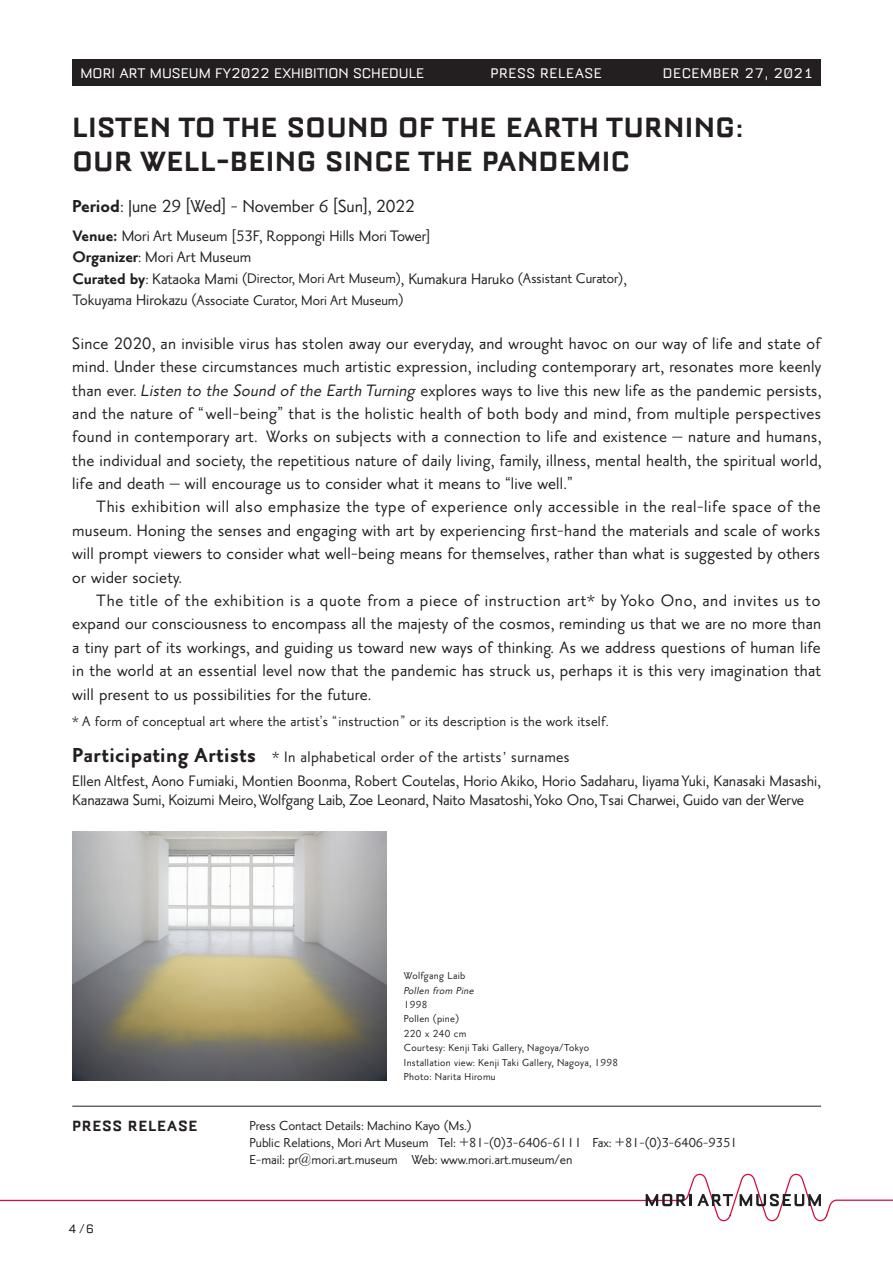
<style>
.page{position:relative;width:893px;height:1263px;background:#fff}
.page>*{position:absolute;margin:0;border:0;box-sizing:border-box;transform-origin:0 0}
.t1{font:700 34.05px/34px "Mori Logotype";letter-spacing:.005em;color:#231f20}
.t2{font:900 24.6px "Mori Priori San";letter-spacing:.02em;color:#231f20}
.t3{font:500 21.15px "Mori Priori San";color:#231f20}
.t4{font:500 20.1px/23.4px "Mori Priori San";letter-spacing:.015em;color:#231f20;text-align:right}
.t5{font:500 20.1px "Mori Priori San";letter-spacing:.035em;color:#231f20}
.t6{font:500 18.45px/19.2px "Mori Priori San";color:#231f20}
.t7{font:500 18.45px "Mori Priori San";letter-spacing:.02em;color:#231f20}
.t8{font:700 18px "Mori Logotype";letter-spacing:.03em;color:#231f20}
.t9{font:500 16.95px/21.3px "Mori Priori San";letter-spacing:.015em;color:#231f20}
.t10{font:16.95px "Mori Logotype";color:#fff}
.t11{font:16.95px "Mori Logotype";letter-spacing:.025em;color:#fff}
.t12{font:500 15.9px/17px "Mori Priori San";color:#231f20}
.t13{font:15.15px "Arial";color:#231f20}
.t14{font:14.85px "Mori Logotype";color:#231f20}
.t15{font:14.1px "Arial";color:#231f20}
.t16{font:12.9px "Arial";color:#231f20}
.t17{font:500 12.3px/14.4px "Mori Priori San";letter-spacing:.03em;color:#231f20}
.t18{font:italic 500 12.3px "Mori Priori San";color:#231f20}
.s1{font-weight:900}
.s2{font-weight:900;font-size:18.45px}
.s3{font-size:18.45px}
.s4{font-style:italic}
.s5{font-family:"Mori Priori San";font-weight:500;font-size:20.1px}
.s6{font-family:"Mori Priori San";font-weight:500;font-size:16.95px}
</style>
<div class="page">
<svg style="left:0;top:1173px;width:893px;height:49px"></svg>
<hr style="left:72px;top:1106px;width:749px;height:1px;background:#231f20">
<div style="left:72px;top:60px;width:749px;height:26px;background:#231f20"></div>
<img style="left:72px;top:832px;width:315px;height:248px">
<p class="t10" style="left:81px;top:65px;width:345px">MORI ART MUSEUM FY2022 EXHIBITION SCHEDULE</p>
<p class="t11" style="left:490px;top:65px;width:113px">Press Release</p>
<p class="t11" style="left:663px;top:65px;width:152px">DECEMBER 27, 2021</p>
<h1 class="t1" style="left:72px;top:111px;width:673px">LISTEN TO THE SOUND OF THE EARTH TURNING:<br>OUR WELL-BEING SINCE THE PANDEMIC</h1>
<p class="t3" style="left:72px;top:194px;width:344px"><span class="s1">Period</span>: June 29 Wed -] November 6 Sun ,[ 2022</p>
<p class="t3" style="left:186px;top:193px;width:6px">[</p>
<p class="t6" style="left:72px;top:227px;width:359px"><span class="s1">Venue:</span> Mori Art Museum 53 ,F Roppongi Hills MoriTower[</p>
<p class="t3" style="left:333px;top:193px;width:6px">[</p>
<p class="t6" style="left:72px;top:223px;width:180px;line-height:22.8px;text-indent:160px">[<br><span class="s1">Organizer</span>: Mori Art Museum</p>
<p class="t9" style="left:72px;top:268px;width:556px"><span class="s2">Curated by</span><span class="s3">: Kataoka Mami</span> (Director, Mori Art Museum <span class="s3">,</span>) <span class="s3">Kumakura Haruko</span> (Assistant Curator <span class="s3">,</span>(<br><span class="s3">Tokuyama Hirokazu</span> (Associate Curator, Mori Art Museum(</p>
<p class="t4" style="left:72px;top:332px;width:751px">Since 2020, an invisible virus has stolen away our everyday, and wrought havoc on our way of life and state of mind. Under these circumstances much artistic expression, including contemporary art, resonates more keenly than ever. <span class="s4">ListentotheSoundoftheEarthTurning</span>explores ways to live this new life as the pandemic persists, that is the holistic health of both body and mind, from multiple perspectives</p>
<p class="t4" style="left:72px;top:402px;width:751px;text-align:left">and the nature of<br>found in contemporary art. Works on subjects with a connection to life and existence – nature and humans, the individual and society, the repetitious nature of daily living, family, illness, mental health, the spiritual world,</p>
<p class="t13" style="left:564px;top:473px;width:10px">“<span class="s5">.</span></p>
<p class="t13" style="left:199px;top:403px;width:7px">“</p>
<p class="t13" style="left:278px;top:403px;width:7px">”</p>
<p class="t4" style="left:206px;top:402px;width:73px">well-being</p>
<p class="t4" style="left:72px;top:472px;width:430px">life and death – will encourage us to consider what it means to</p>
<p class="t4" style="left:96px;top:495px;width:726px">This exhibition will also emphasize the type of experience only accessible in the real-life space of the</p>
<p class="t4" style="left:72px;top:519px;width:750px">museum. Honing the senses and engaging with art by experiencing first-hand the materials and scale of works</p>
<p class="t4" style="left:72px;top:542px;width:749px">will prompt viewers to consider what well-being means for themselves, rather than what is suggested by others</p>
<p class="t4" style="left:72px;top:566px;width:111px">or wider society.</p>
<p class="t5" style="left:96px;top:590px;width:726px">The title of the exhibition ais quote from a piece of instruction art* by Yoko Ono, and invites us to</p>
<p class="t4" style="left:72px;top:612px;width:750px">expand our consciousness to encompass all the majesty of the cosmos, reminding us that we are no more than</p>
<p class="t4" style="left:72px;top:636px;width:750px">a tiny part of its workings, and guiding us toward new ways of thinking. As we address questions of human life</p>
<p class="t4" style="left:72px;top:659px;width:750px">in the world at an essential level now that the pandemic has struck us, perhaps isit this very imagination that</p>
<p class="t4" style="left:72px;top:682px;width:300px">will present to us possibilities for the future.</p>
<p class="t13" style="left:505px;top:473px;width:7px">“</p>
<p class="t4" style="left:511px;top:472px;width:54px">live well</p>
<p class="t9" style="left:72px;top:711px;width:249px">A* form of conceptual art where the artist</p>
<p class="t9" style="left:409px;top:711px;width:201px">or its description is the work itself.</p>
<p class="t16" style="left:320px;top:712px;width:18px">“<span class="s6">s</span> ’</p>
<p class="t16" style="left:401px;top:712px;width:6px">”</p>
<p class="t9" style="left:338px;top:711px;width:62px">instruction</p>
<p class="t2" style="left:72px;top:742px;width:185px">Participating Artists</p>
<p class="t6" style="left:72px;top:772px;width:750px">Ellen Altfest, Aono Fumiaki, Montien Boonma, Robert Coutelas, Horio Akiko, Horio Sadaharu, IiyamaYuki, Kanasaki Masashi,<br>Kanazawa Sumi, Koizumi Meiro,Wolfgang Laib, Zoe Leonard, Naito Masatoshi,Yoko Ono,Tsai Charwei, Guido van derWerve</p>
<p class="t7" style="left:272px;top:747px;width:231px">* In alphabetical order of the artists</p>
<p class="t15" style="left:503px;top:747px;width:5px">’</p>
<p class="t7" style="left:511px;top:747px;width:60px">surnames</p>
<p class="t8" style="left:72px;top:1117px;width:127px">press release</p>
<p class="t14" style="left:68px;top:1221px;width:28px">4/6</p>
<p class="t17" style="left:404px;top:969px;width:63px">Wolfgang Laib</p>
<p class="t18" style="left:403px;top:984px;width:74px">Pollen from Pine</p>
<p class="t17" style="left:404px;top:998px;width:216px">1998<br>Pollen (pine(<br>220 x 240 cm<br>Courtesy: Kenji Taki Gallery, Nagoya/Tokyo<br>Installation view: Kenji Taki Gallery, Nagoya, 1998<br>Photo: Narita Hiromu</p>
<p class="t12" style="left:250px;top:1117px;width:224px">Press Contact Details: Machino Kayo (Ms (.</p>
<p class="t12" style="left:438px;top:1134px;width:145px">Tel: +81- )0( 3-6406-6111</p>
<p class="t12" style="left:412px;top:1134px;width:162px;text-indent:-162px">Public Relations, Mori Art Museum<br>Web: www.mori.art.museum/en</p>
<p class="t12" style="left:250px;top:1151px;width:150px">-E mail: pr@mori.art.museum</p>
<p class="t12" style="left:592px;top:1134px;width:147px">Fax: +81- (0) 3-6406-9351</p>
</div>
